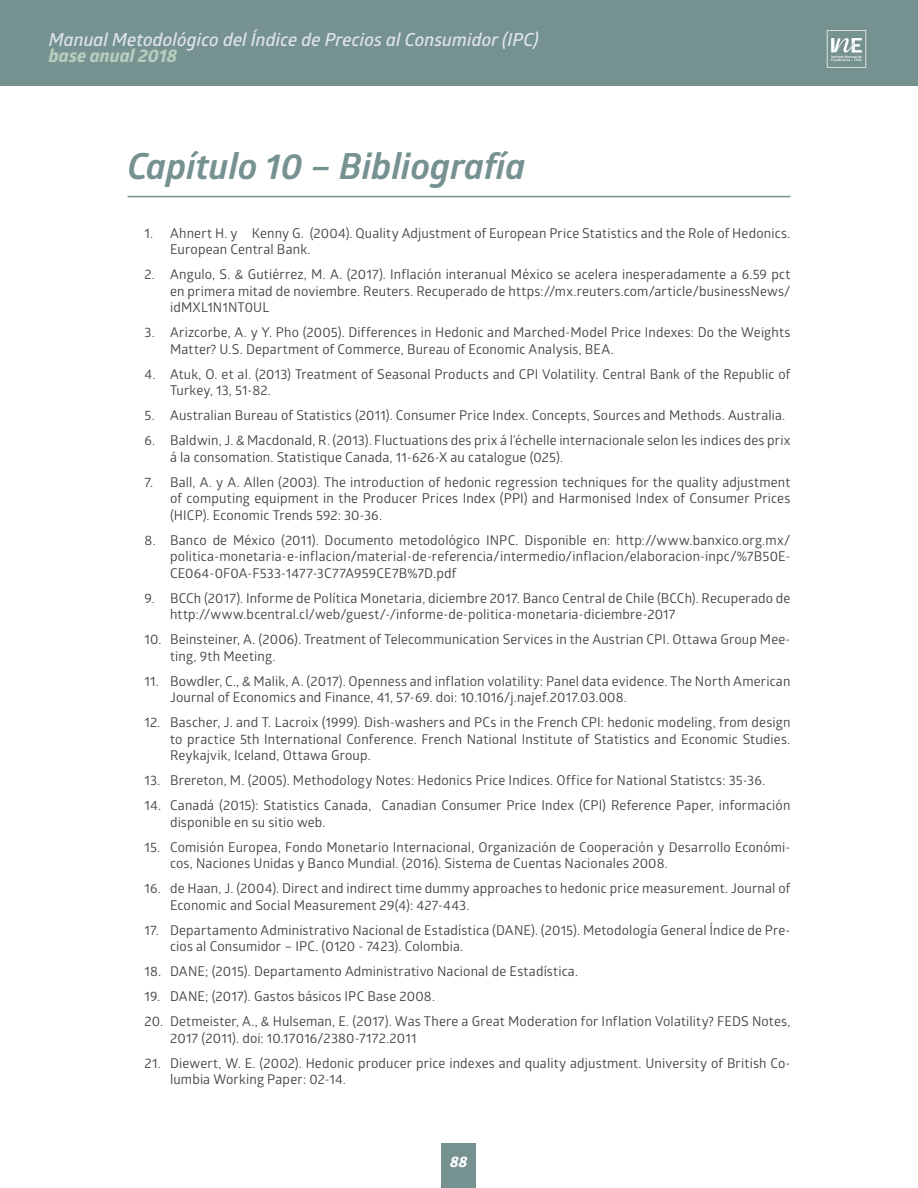
<style>
.page{position:relative;width:918px;height:1188px;background:#fff}
.page>*{position:absolute;margin:0;border:0;box-sizing:border-box;transform-origin:0 0}
.t1{font:italic 700 36px "Glober";color:#759190}
.t2{font:italic 600 18px "Glober";color:#dfe4eb}
.t3{font:italic 700 18px "Globerx";color:#b7ccbe}
.t4{font:italic 700 15px "Globerx";color:#fff}
.t5{font:13.5px/16.5px "Glober";letter-spacing:.01em;color:#414042}
</style>
<div class="page">
<div style="left:0;top:0;width:918px;height:85px;background:#759190"></div>
<div style="left:442px;top:1144px;width:34px;height:44px;background:#759190"></div>
<svg style="left:827px;top:30px;width:39px;height:38px"></svg>
<hr style="left:128px;top:196px;width:662px;height:1px;background:#759190">
<h2 class="t2" style="left:49px;top:27px;width:491px">Manual Metodológico del Índice de Precios al Consumidor (IPC)</h2>
<h2 class="t3" style="left:49px;top:43px;width:130px">base anual 2018</h2>
<h1 class="t1" style="left:128px;top:141px;width:399px">Capítulo 10 – Bibliografía</h1>
<p class="t5" style="left:170px;top:224px;width:622px;text-indent:-26px">1. Ahnert H. y Kenny G. (2004). Quality Adjustment of European Price Statistics and the Role of Hedonics.<br>European Central Bank.</p>
<p class="t5" style="left:170px;top:266px;width:622px;text-align:justify;text-indent:-26px">2. Angulo, S. &amp; Gutiérrez, M. A. (2017). Inflación interanual México se acelera inesperadamente a 6.59 pct en primera mitad de noviembre. Reuters. Recuperado de https://mx.reuters.com/article/businessNews/ idMXL1N1NT0UL</p>
<p class="t5" style="left:170px;top:324px;width:622px;text-indent:-26px">3. Arizcorbe, A. y Y. Pho (2005). Differences in Hedonic and Marched-Model Price Indexes: Do the Weights<br>Matter? U.S. Department of Commerce, Bureau of Economic Analysis, BEA.</p>
<p class="t5" style="left:170px;top:365px;width:622px;text-indent:-26px">4. Atuk, O. et al. (2013) Treatment of Seasonal Products and CPI Volatility. Central Bank of the Republic of<br>Turkey, 13, 51-82.</p>
<p class="t5" style="left:145px;top:407px;width:642px">5. Australian Bureau of Statistics (2011). Consumer Price Index. Concepts, Sources and Methods. Australia.</p>
<p class="t5" style="left:170px;top:432px;width:622px;text-indent:-26px">6. Baldwin, J. &amp; Macdonald, R. (2013). Fluctuations des prix á l’échelle internacionale selon les indices des prix á la consomation. Statistique Canada, 11-626-X au catalogue (025).</p>
<p class="t5" style="left:170px;top:473px;width:622px;text-align:justify;text-indent:-26px">7. Ball, A. y A. Allen (2003). The introduction of hedonic regression techniques for the quality adjustment of computing equipment in the Producer Prices Index (PPI) and Harmonised Index of Consumer Prices (HICP). Economic Trends 592: 30-36.</p>
<p class="t5" style="left:170px;top:531px;width:622px;text-align:justify;text-indent:-26px">8. Banco de México (2011). Documento metodológico INPC. Disponible en: http://www.banxico.org.mx/ politica-monetaria-e-inflacion/material-de-referencia/intermedio/inflacion/elaboracion-inpc/%7B50E-CE064-0F0A-F533-1477-3C77A959CE7B%7D.pdf</p>
<p class="t5" style="left:170px;top:589px;width:622px;text-indent:-26px">9. BCCh (2017). Informe de Política Monetaria, diciembre 2017. Banco Central de Chile (BCCh). Recuperado de http://www.bcentral.cl/web/guest/-/informe-de-politica-monetaria-diciembre-2017</p>
<p class="t5" style="left:170px;top:631px;width:622px;text-indent:-26px">10. Beinsteiner, A. (2006). Treatment of Telecommunication Services in the Austrian CPI. Ottawa Group Mee&shy;ting, 9th Meeting.</p>
<p class="t5" style="left:170px;top:672px;width:622px;text-indent:-26px">11. Bowdler, C., &amp; Malik, A. (2017). Openness and inflation volatility: Panel data evidence. The North American<br>Journal of Economics and Finance, 41, 57-69. doi: 10.1016/j.najef.2017.03.008.</p>
<p class="t5" style="left:170px;top:714px;width:622px;text-align:justify;text-indent:-26px">12. Bascher, J. and T. Lacroix (1999). Dish-washers and PCs in the French CPI: hedonic modeling, from design to practice 5th International Conference. French National Institute of Statistics and Economic Studies.<br>Reykajvik, Iceland, Ottawa Group.</p>
<p class="t5" style="left:145px;top:772px;width:622px">13. Brereton, M. (2005). Methodology Notes: Hedonics Price Indices. Office for National Statistcs: 35-36.</p>
<p class="t5" style="left:170px;top:797px;width:622px;text-indent:-26px">14. Canadá (2015): Statistics Canada, Canadian Consumer Price Index (CPI) Reference Paper, información disponible en su sitio web.</p>
<p class="t5" style="left:170px;top:838px;width:622px;text-indent:-26px">15. Comisión Europea, Fondo Monetario Internacional, Organización de Cooperación y Desarrollo Económi&shy;cos, Naciones Unidas y Banco Mundial. (2016). Sistema de Cuentas Nacionales 2008.</p>
<p class="t5" style="left:170px;top:880px;width:622px;text-indent:-26px">16. de Haan, J. (2004). Direct and indirect time dummy approaches to hedonic price measurement. Journal of<br>Economic and Social Measurement 29(4): 427-443.</p>
<p class="t5" style="left:170px;top:921px;width:622px;text-indent:-26px">17. Departamento Administrativo Nacional de Estadística (DANE). (2015). Metodología General Índice de Pre&shy;cios al Consumidor – IPC. (0120 - 7423). Colombia.</p>
<p class="t5" style="left:145px;top:963px;width:435px">18. DANE; (2015). Departamento Administrativo Nacional de Estadística.</p>
<p class="t5" style="left:145px;top:988px;width:292px">19. DANE; (2017). Gastos básicos IPC Base 2008.</p>
<p class="t5" style="left:170px;top:1013px;width:622px;text-indent:-26px">20. Detmeister, A., &amp; Hulseman, E. (2017). Was There a Great Moderation for Inflation Volatility? FEDS Notes,<br>2017 (2011). doi: 10.17016/2380-7172.2011</p>
<p class="t5" style="left:170px;top:1054px;width:622px;text-indent:-26px">21. Diewert, W. E. (2002). Hedonic producer price indexes and quality adjustment. University of British Co&shy;lumbia Working Paper: 02-14.</p>
<p class="t4" style="left:450px;top:1151px;width:19px">88</p>
</div>
